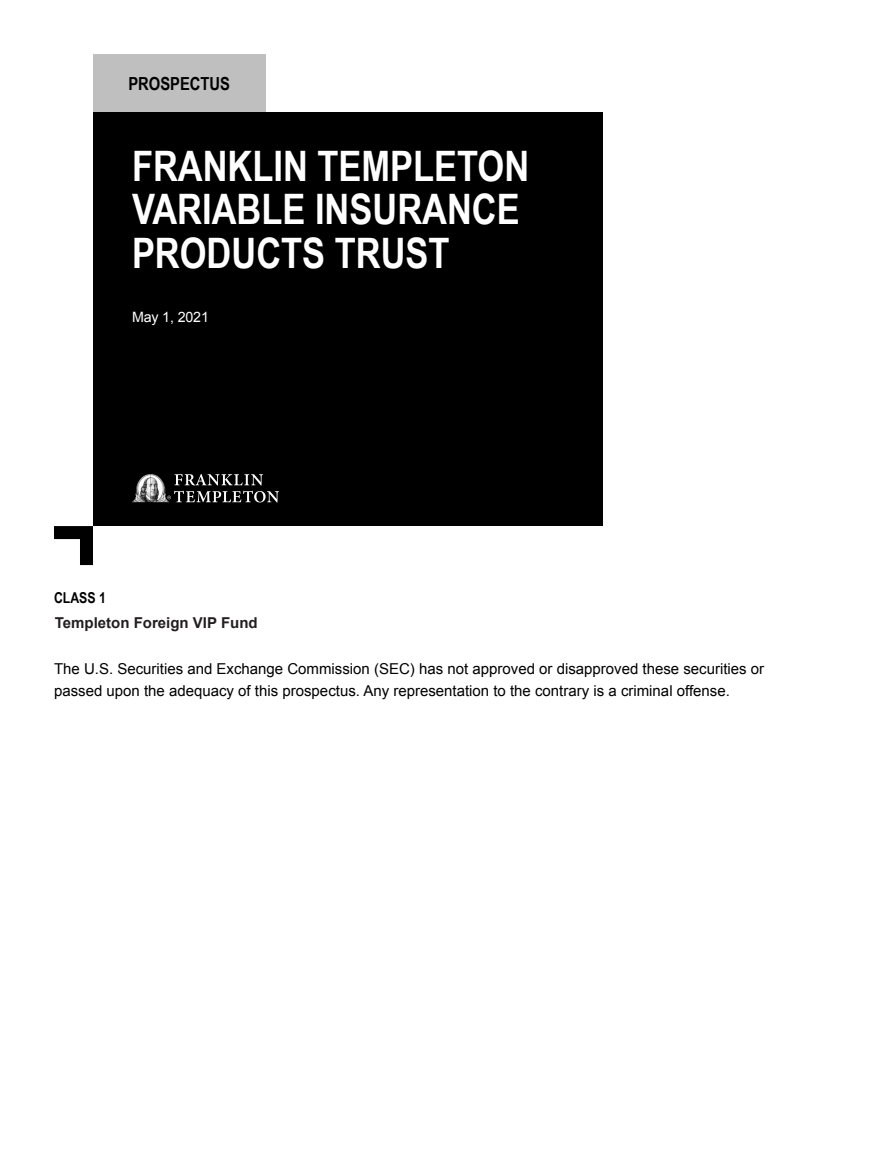
<style>
.page{position:relative;width:891px;height:1161px;background:#fff}
.page>*{position:absolute;margin:0;border:0;box-sizing:border-box;transform-origin:0 0}
.coverMainName{font:700 42px/43.5px "Arial Narrow";color:#fff}
.coverdoctype{font:700 18px "Arial Narrow";color:#000}
.coversec{font:15px/22.5px "Arial";color:#000}
.t1{font:700 15px "Arial";color:#231f20}
.coverclass{font:700 15px "Arial Narrow";color:#000}
.coverdate{font:14.25px "Arial";letter-spacing:-.01em;color:#fff}
</style>
<div class="page">
<div style="left:93px;top:54px;width:172px;height:59px;background:#bfbfbf"></div>
<div style="left:93px;top:113px;width:509px;height:413px;background:#000"></div>
<svg style="left:54px;top:526px;width:39px;height:39px"></svg>
<svg style="left:175px;top:474px;width:88px;height:11px"></svg>
<svg style="left:169px;top:491px;width:110px;height:11px"></svg>
<img style="left:132px;top:474px;width:37px;height:28px">
<p class="coverdoctype" style="left:128px;top:70px;width:103px">PROSPECTUS</p>
<p class="coverMainName" style="left:132px;top:142px;width:399px">FRANKLIN TEMPLETON<br>VARIABLE INSURANCE<br>PRODUCTS TRUST</p>
<p class="coverdate" style="left:132px;top:307px;width:78px">May 1, 2021</p>
<p class="coverclass" style="left:54px;top:587px;width:53px">CLASS 1</p>
<p class="t1" style="left:55px;top:612px;width:204px">Templeton Foreign VIP Fund</p>
<p class="coversec" style="left:54px;top:657px;width:712px">The U.S. Securities and Exchange Commission (SEC) has not approved or disapproved these securities or passed upon the adequacy of this prospectus. Any representation to the contrary is a criminal offense.</p>
</div>
